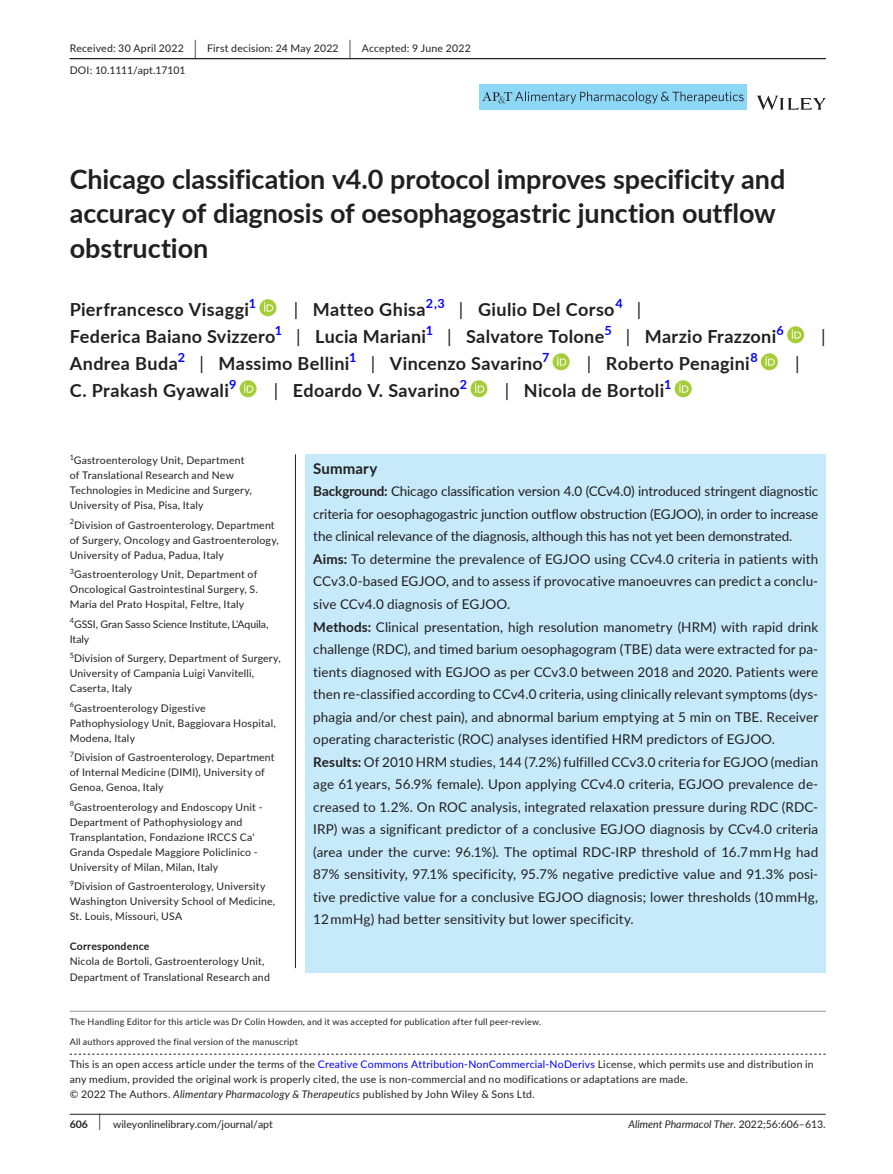
<style>
.page{position:relative;width:893px;height:1174px;background:#fff}
.page>*{position:absolute;margin:0;border:0;box-sizing:border-box;transform-origin:0 0}
.t1{font:700 27px/34.5px "Lato";letter-spacing:-.005em;color:#231f20}
.t2{font:700 18px/27px "Lato";letter-spacing:.02em;color:#231f20}
.t3{font:18px "Lato";color:#231f20}
.t4{font:700 15px "Lato";letter-spacing:.01em;color:#231f20}
.t5{font:13.5px/22.5px "Lato";letter-spacing:.005em;color:#231f20}
.t6{font:10.5px/15px "Lato";letter-spacing:.02em;color:#231f20}
.t7{font:10.5px/15px "Lato";letter-spacing:-.01em;color:#231f20}
.t8{font:10.5px "Lato";color:#231f20}
.t9{font:italic 10.5px "Lato";color:#231f20}
.t10{font:700 10.5px "Lato";letter-spacing:.02em;color:#231f20}
.t11{font:9px/19.5px "Lato";letter-spacing:.025em;color:#231f20}
.t12{font:7.35px "Lato";color:#231f20}
.s1{font-size:19.65px}
.s2{font-weight:400}
.s3{font-weight:700}
.s4{color:#00f}
.s5{font-style:italic}
.s6{font-size:17.4px}
.s7{font-style:normal}
</style>
<div class="page">
<hr style="left:70px;top:1113px;width:756px;height:1px;background:#231f20">
<svg style="left:757px;top:96px;width:69px;height:14px"></svg>
<div style="left:480px;top:84px;width:267px;height:26px;background:#8dd7f7"></div>
<svg style="left:482px;top:91px;width:262px;height:13px"></svg>
<hr style="left:70px;top:58px;width:756px;height:1px;background:#231f20">
<div style="left:259px;top:299px;width:17px;height:17px;background:#a5cd39;border-radius:50%"></div>
<svg style="left:264px;top:302px;width:9px;height:10px"></svg>
<svg style="left:787px;top:326px;width:17px;height:17px"></svg>
<svg style="left:792px;top:329px;width:9px;height:10px"></svg>
<div style="left:553px;top:353px;width:17px;height:17px;background:#a5cd39;border-radius:50%"></div>
<svg style="left:557px;top:356px;width:9px;height:10px"></svg>
<div style="left:761px;top:353px;width:17px;height:17px;background:#a5cd39;border-radius:50%"></div>
<svg style="left:765px;top:356px;width:10px;height:10px"></svg>
<div style="left:240px;top:380px;width:17px;height:17px;background:#a5cd39;border-radius:50%"></div>
<svg style="left:244px;top:383px;width:9px;height:10px"></svg>
<div style="left:470px;top:380px;width:17px;height:17px;background:#a5cd39;border-radius:50%"></div>
<svg style="left:475px;top:383px;width:9px;height:10px"></svg>
<div style="left:675px;top:380px;width:17px;height:17px;background:#a5cd39;border-radius:50%"></div>
<svg style="left:679px;top:383px;width:9px;height:10px"></svg>
<svg style="left:70px;top:1053px;width:756px;height:1px"></svg>
<hr style="left:70px;top:1011px;width:756px;height:1px;background:#939598">
<div style="left:306px;top:454px;width:520px;height:519px;background:#c6eafa"></div>
<hr style="left:295px;top:454px;width:1px;height:514px;background:#231f20">
<p class="t6" style="left:70px;top:37px;width:403px;line-height:21.8px">Received: 30 April 2022 <span class="s1">|</span> First decision: 24 May 2022 <span class="s1">|</span> Accepted: 9 June 2022<br>DOI: 10.1111/apt.17101</p>
<h1 class="t1" style="left:70px;top:160px;width:717px">Chicago classification v4.0 protocol improves specificity and accuracy of diagnosis of oesophagogastric junction outflow obstruction</h1>
<h2 class="t2" style="left:70px;top:295px;width:716px;text-indent:224px"><span class="s2">|</span> Matteo Ghisa<sup>2,3</sup> <span class="s2">|</span> Giulio Del Corso<sup>4</sup> <span class="s2">|<br></span>Federica Baiano Svizzero<sup>1</sup> <span class="s2">|</span> Lucia Mariani<sup>1</sup> <span class="s2">|</span> Salvatore Tolone<sup>5</sup> <span class="s2">|</span> Marzio Frazzoni<sup>6</sup></h2>
<h2 class="t2" style="left:70px;top:295px;width:188px">Pierfrancesco Visaggi<sup>1</sup></h2>
<h2 class="t2" style="left:70px;top:349px;width:481px">Andrea Buda<sup>2</sup> <span class="s2">|</span> Massimo Bellini<sup>1</sup> <span class="s2">|</span> Vincenzo Savarino<sup>7</sup></h2>
<h2 class="t2" style="left:587px;top:349px;width:172px"><span class="s2">|</span> Roberto Penagini<sup>8</sup></h2>
<h2 class="t3" style="left:795px;top:351px;width:6px">|</h2>
<h2 class="t2" style="left:70px;top:376px;width:168px">C. Prakash Gyawali<sup>9</sup></h2>
<h2 class="t2" style="left:274px;top:376px;width:195px"><span class="s2">|</span> Edoardo V. Savarino<sup>2</sup></h2>
<h2 class="t2" style="left:505px;top:376px;width:168px"><span class="s2">|</span> Nicola de Bortoli<sup>1</sup></h2>
<h2 class="t3" style="left:821px;top:324px;width:6px">|</h2>
<p class="t6" style="left:70px;top:452px;width:184px"><sup>1</sup>Gastroenterology Unit, Department of Translational Research and New Technologies in Medicine and Surgery, University of Pisa, Pisa, Italy</p>
<p class="t6" style="left:70px;top:517px;width:211px"><sup>2</sup>Division of Gastroenterology, Department of Surgery, Oncology and Gastroenterology,<br>University of Padua, Padua, Italy</p>
<p class="t6" style="left:70px;top:566px;width:190px;text-align:justify"><sup>3</sup>Gastroenterology Unit, Department of Oncological Gastrointestinal Surgery, S.<br>Maria del Prato Hospital, Feltre, Italy</p>
<p class="t7" style="left:70px;top:616px;width:200px"><sup>4</sup>GSSI, Gran Sasso Science Institute, L'Aquila,<br>Italy</p>
<p class="t6" style="left:70px;top:650px;width:212px"><sup>5</sup>Division of Surgery, Department of Surgery,<br>University of Campania Luigi Vanvitelli,<br>Caserta, Italy</p>
<p class="t6" style="left:70px;top:700px;width:208px"><sup>6</sup>Gastroenterology Digestive<br>Pathophysiology Unit, Baggiovara Hospital,<br>Modena, Italy</p>
<p class="t6" style="left:70px;top:749px;width:206px"><sup>7</sup>Division of Gastroenterology, Department of Internal Medicine (DIMI), University of<br>Genoa, Genoa, Italy</p>
<p class="t12" style="left:70px;top:798px;width:6px">8</p>
<p class="t6" style="left:70px;top:799px;width:194px;text-indent:4px">Gastroenterology and Endoscopy Unit - Department of Pathophysiology and Transplantation, Fondazione IRCCS Ca' Granda Ospedale Maggiore Policlinico - University of Milan, Milan, Italy</p>
<p class="t12" style="left:70px;top:877px;width:6px">9</p>
<p class="t6" style="left:70px;top:878px;width:207px;text-indent:4px">Division of Gastroenterology, University<br>Washington University School of Medicine,<br>St. Louis, Missouri, USA</p>
<p class="t10" style="left:70px;top:939px;width:81px">Correspondence</p>
<p class="t6" style="left:70px;top:953px;width:202px">Nicola de Bortoli, Gastroenterology Unit,<br>Department of Translational Research and</p>
<p class="t4" style="left:313px;top:457px;width:66px">Summary</p>
<p class="t5" style="left:313px;top:480px;width:507px"><span class="s3">Background:</span> Chicago classification version 4.0 (CCv4.0) introduced stringent diagnostic criteria for oesophagogastric junction outflow obstruction (EGJOO), in order to increase the clinical relevance of the diagnosis, although this has not yet been demonstrated.<br><span class="s3">Aims:</span> To determine the prevalence of EGJOO using CCv4.0 criteria in patients with CCv3.0-based EGJOO, and to assess if provocative manoeuvres can predict a conclu&shy;sive CCv4.0 diagnosis of EGJOO.<br><span class="s3">Methods:</span> Clinical presentation, high resolution manometry (HRM) with rapid drink challenge (RDC), and timed barium oesophagogram (TBE) data were extracted for pa&shy;tients diagnosed with EGJOO as per CCv3.0 between 2018 and 2020. Patients were then re-classified according to CCv4.0 criteria, using clinically relevant symptoms (dys&shy;phagia and/or chest pain), and abnormal barium emptying at 5 min on TBE. Receiver operating characteristic (ROC) analyses identified HRM predictors of EGJOO.<br><span class="s3">Results:</span> Of 2010 HRM studies, 144 (7.2%) fulfilled CCv3.0 criteria for EGJOO (median age 61 years, 56.9% female). Upon applying CCv4.0 criteria, EGJOO prevalence de&shy;creased to 1.2%. On ROC analysis, integrated relaxation pressure during RDC (RDC-IRP) was a significant predictor of a conclusive EGJOO diagnosis by CCv4.0 criteria (area under the curve: 96.1%). The optimal RDC-IRP threshold of 16.7 mm Hg had 87% sensitivity, 97.1% specificity, 95.7% negative predictive value and 91.3% posi&shy;tive predictive value for a conclusive EGJOO diagnosis; lower thresholds (10 mmHg, 12 mmHg) had better sensitivity but lower specificity.</p>
<p class="t11" style="left:70px;top:1011px;width:473px">The Handling Editor for this article was Dr Colin Howden, and it was accepted for publication after full peer-review.<br>All authors approved the final version of the manuscript</p>
<p class="t6" style="left:70px;top:1056px;width:746px">This is an open access article under the terms of the <span class="s4">Creative Commons Attribution-NonCommercial-NoDerivs</span> License, which permits use and distribution in any medium, provided the original work is properly cited, the use is non-commercial and no modifications or adaptations are made.<br>© 2022 The Authors. <span class="s5">Alimentary Pharmacology &amp; Therapeutics</span> published by John Wiley &amp; Sons Ltd.</p>
<p class="t8" style="left:70px;top:1116px;width:205px"><span class="s3">606</span> <span class="s6">|</span> wileyonlinelibrary.com/journal/apt</p>
<p class="t9" style="left:628px;top:1116px;width:199px">Aliment Pharmacol Ther. <span class="s7">2022;56:606–613.</span></p>
</div>
